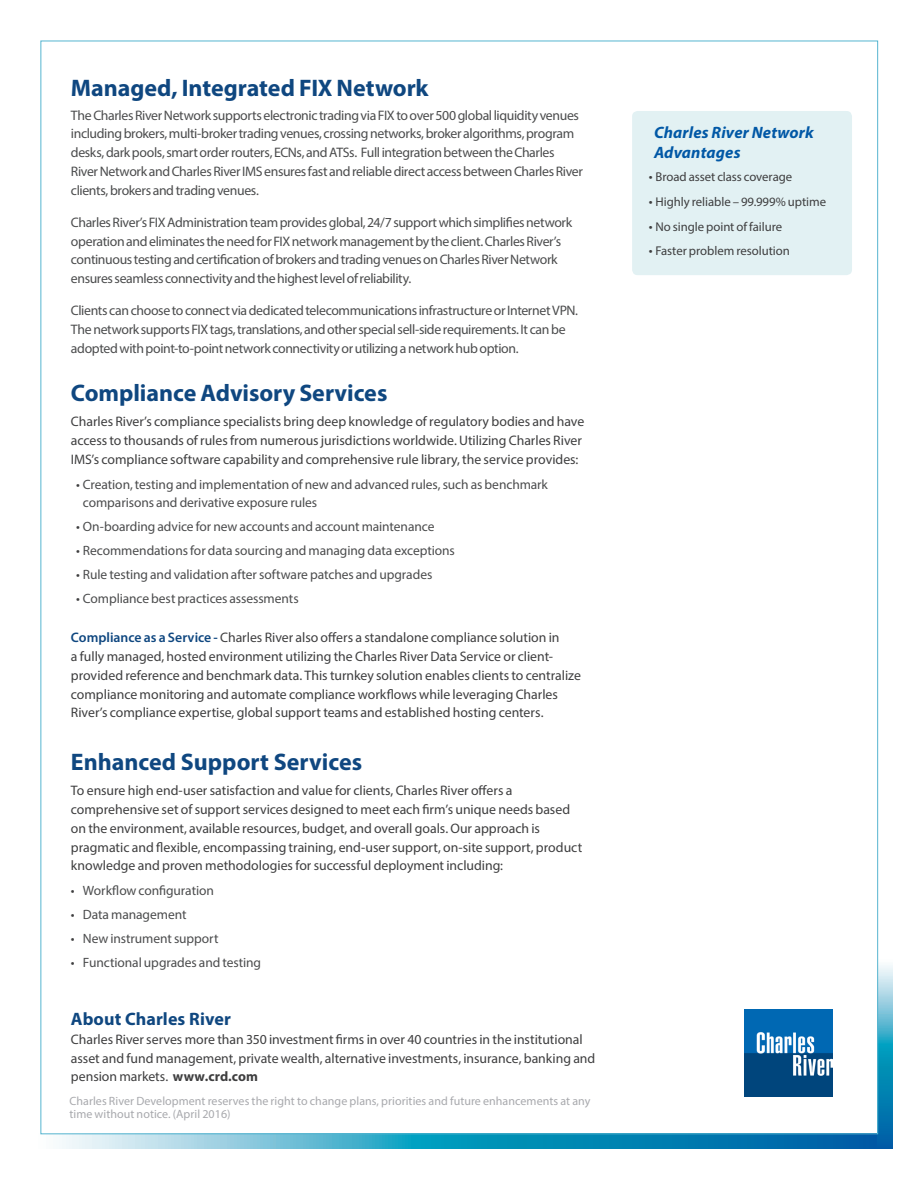
<style>
.page{position:relative;width:918px;height:1188px;background:#fff}
.page>*{position:absolute;margin:0;border:0;box-sizing:border-box;transform-origin:0 0}
._3__Bullets_last{font:700 24px "Myriad Pro";letter-spacing:-.005em;color:#0f4780}
.t1{font:700 18px "Myriad Pro";letter-spacing:.005em;color:#0f4780}
._2__Title_side_bar{font:italic 700 16.5px/19.5px "Myriad Pro";letter-spacing:.01em;color:#0158a6}
._3__Bullets_last-2{font:13.8px/18.8px "Myriad Pro";color:#3e3e3f}
.new_bullets{font:13.8px/18.8px "Myriad Pro";letter-spacing:-.025em;color:#4b4c4d}
.t2{font:13.5px/18px "Myriad Pro";letter-spacing:-.005em;color:#4b4c4d}
.t3{font:12.75px "Myriad Pro";letter-spacing:-.005em;color:#3e3e3f}
._5__Side_bar{font:12px/13.5px "Myriad Pro";letter-spacing:.005em;color:#a8a9ad}
.s1{color:#3e3e3f}
.s2{font-weight:600;color:#0f4780}
.s3{font-weight:700}
.s4{font-size:13.8px}
</style>
<div class="page">
<img style="left:745px;top:1009px;width:87px;height:88px">
<svg style="left:40px;top:1134px;width:838px;height:15px;background:#42a2c6"></svg>
<svg style="left:878px;top:960px;width:14px;height:189px;background:#42a2c6"></svg>
<div style="left:632px;top:111px;width:220px;height:164px;background:#dceef1;border-radius:5px"></div>
<p class="_3__Bullets_last" style="left:71px;top:73px;width:359px">Managed, Integrated FIX Network</p>
<p class="new_bullets" style="left:71px;top:105px;width:514px">The Charles River Network supports electronic trading via FIX to over 500 global liquidity venues including brokers, multi-broker trading venues, crossing networks, broker algorithms, program desks, dark pools, smart order routers, ECNs, and ATSs. Full integration between the Charles River Network and Charles River IMS ensures fast and reliable direct access between Charles River clients, brokers and trading venues.</p>
<p class="new_bullets" style="left:71px;top:213px;width:503px">Charles River’s FIX Administration team provides global, 24/7 support which simplifies network operation and eliminates the need for FIX network management by the client. Charles River’s continuous testing and certification of brokers and trading venues on Charles River Network ensures seamless connectivity and the highest level of reliability.</p>
<p class="new_bullets" style="left:71px;top:301px;width:509px">Clients can choose to connect via dedicated telecommunications infrastructure or Internet VPN.<br>The network supports FIX tags, translations, and other special sell-side requirements. It can be adopted with point-to-point network connectivity or utilizing a network hub option.</p>
<p class="_3__Bullets_last" style="left:71px;top:377px;width:318px">Compliance Advisory Services</p>
<p class="_3__Bullets_last-2" style="left:71px;top:412px;width:515px">Charles River’s compliance specialists bring deep knowledge of regulatory bodies and have access to thousands of rules from numerous jurisdictions worldwide. Utilizing Charles River<br>IMS’s compliance software capability and comprehensive rule library, the service provides:</p>
<p class="t2" style="left:83px;top:475px;width:467px;text-indent:-7px"><span class="s1">•</span> Creation, testing and implementation of new and advanced rules, such as benchmark comparisons and derivative exposure rules</p>
<p class="t2" style="left:76px;top:517px;width:360px"><span class="s1">•</span> On-boarding advice for new accounts and account maintenance</p>
<p class="t2" style="left:76px;top:541px;width:380px"><span class="s1">•</span> Recommendations for data sourcing and managing data exceptions</p>
<p class="t2" style="left:76px;top:565px;width:358px"><span class="s1">•</span> Rule testing and validation after software patches and upgrades</p>
<p class="t2" style="left:76px;top:590px;width:224px"><span class="s1">•</span> Compliance best practices assessments</p>
<p class="_3__Bullets_last-2" style="left:71px;top:628px;width:512px"><span class="s2">Compliance as a Service -</span> Charles River also offers a standalone compliance solution in<br>a fully managed, hosted environment utilizing the Charles River Data Service or client&shy;provided reference and benchmark data. This turnkey solution enables clients to centralize compliance monitoring and automate compliance workflows while leveraging Charles River’s compliance expertise, global support teams and established hosting centers.</p>
<p class="_3__Bullets_last" style="left:71px;top:746px;width:293px">Enhanced Support Services</p>
<p class="_3__Bullets_last-2" style="left:71px;top:781px;width:513px">To ensure high end-user satisfaction and value for clients, Charles River offers a comprehensive set of support services designed to meet each firm’s unique needs based on the environment, available resources, budget, and overall goals. Our approach is pragmatic and flexible, encompassing training, end-user support, on-site support, product knowledge and proven methodologies for successful deployment including:</p>
<p class="t2" style="left:71px;top:881px;width:145px"><span class="s1">•</span> Workflow configuration</p>
<p class="t2" style="left:71px;top:905px;width:117px"><span class="s1">•</span> Data management</p>
<p class="t2" style="left:71px;top:929px;width:149px"><span class="s1">•</span> New instrument support</p>
<p class="t2" style="left:71px;top:953px;width:192px"><span class="s1">•</span> Functional upgrades and testing</p>
<p class="t1" style="left:71px;top:1007px;width:162px">About Charles River</p>
<p class="_3__Bullets_last-2" style="left:71px;top:1030px;width:526px">Charles River serves more than 350 investment firms in over 40 countries in the institutional asset and fund management, private wealth, alternative investments, insurance, banking and pension markets. <span class="s3">www.crd.com</span></p>
<p class="_5__Side_bar" style="left:69px;top:1094px;width:523px">Charles River Development reserves the right to change plans, priorities and future enhancements at any time without notice. (April 2016)</p>
<p class="_2__Title_side_bar" style="left:654px;top:122px;width:161px">Charles River Network<br>Advantages</p>
<p class="t3" style="left:649px;top:169px;width:145px"><span class="s4">•</span> Broad asset class coverage</p>
<p class="t3" style="left:649px;top:194px;width:179px"><span class="s4">•</span> Highly reliable – 99.999% uptime</p>
<p class="t3" style="left:649px;top:218px;width:135px"><span class="s4">•</span> No single point of failure</p>
<p class="t3" style="left:649px;top:243px;width:143px"><span class="s4">•</span> Faster problem resolution</p>
</div>
